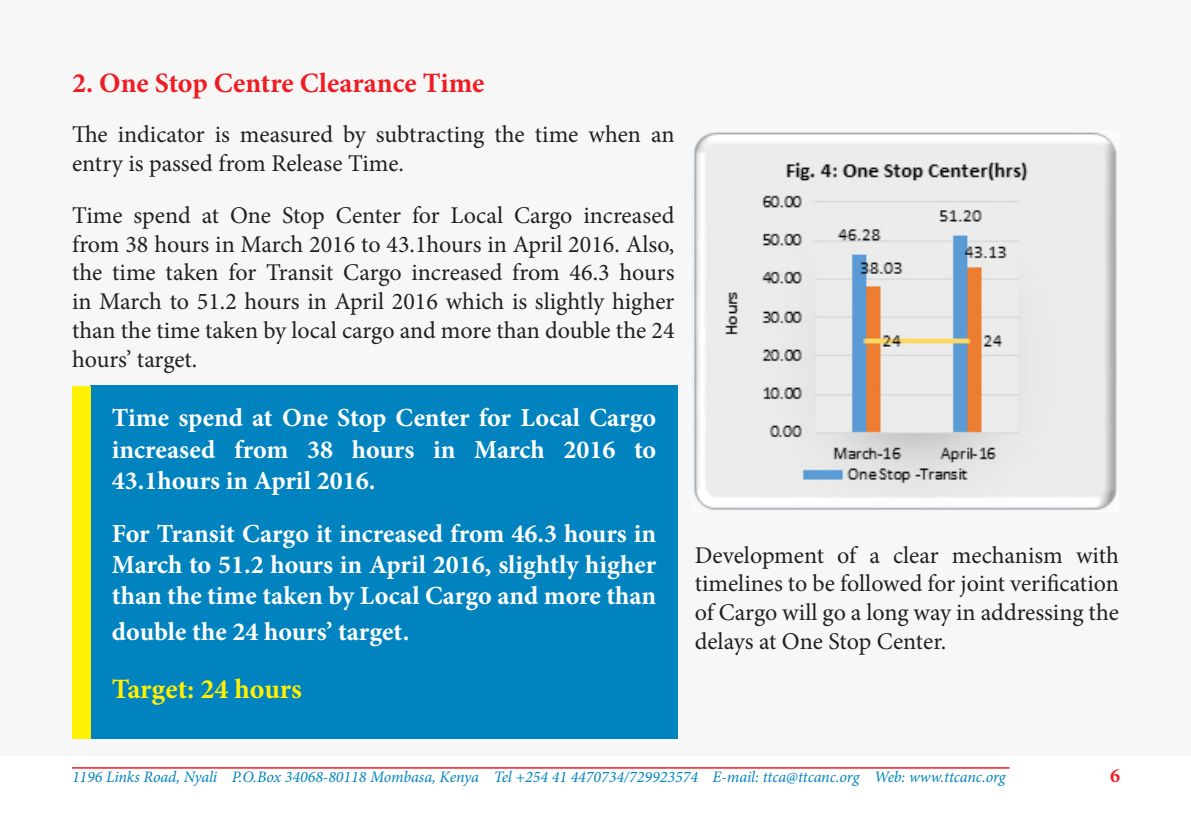
<style>
.page{position:relative;width:1191px;height:840px;background:#fff}
.page>*{position:absolute;margin:0;border:0;box-sizing:border-box;transform-origin:0 0}
.t1{font:700 28px "Minion Pro";color:#ee1d23}
.t2{font:700 28px "Minion Pro";color:#fff101}
.t3{font:700 26px/31.2px "Minion Pro";color:#fff;text-align:justify}
.t4{font:24px/28.8px "Minion Pro";letter-spacing:-.005em;color:#231f20;text-align:justify}
.t5{font:700 20px "Minion Pro";color:#ee1d23}
.t6{font:italic 16px "Minion Pro";letter-spacing:-.005em;color:#0083be}
</style>
<div class="page">
<hr style="left:72px;top:766px;width:937px;height:2px;background:#ee1d23">
<div style="left:0;top:0;width:1191px;height:755px;background:#f7f7f8"></div>
<div style="left:90px;top:386px;width:587px;height:352px;background:#0083be"></div>
<div style="left:72px;top:386px;width:19px;height:352px;background:#fff101"></div>
<img style="left:692px;top:132px;width:425px;height:378px">
<p class="t1" style="left:72px;top:64px;width:414px">2. One Stop Centre Clearance Time</p>
<p class="t4" style="left:72px;top:120px;width:604px">The indicator is measured by subtracting the time when an entry is passed from Release Time.</p>
<p class="t4" style="left:72px;top:201px;width:604px">Time spend at One Stop Center for Local Cargo increased from 38 hours in March 2016 to 43.1hours in April 2016. Also, the time taken for Transit Cargo increased from 46.3 hours in March to 51.2 hours in April 2016 which is slightly higher than the time taken by local cargo and more than double the 24 hours’ target.</p>
<p class="t3" style="left:112px;top:402px;width:546px">Time spend at One Stop Center for Local Cargo increased from 38 hours in March 2016 to 43.1hours in April 2016.</p>
<p class="t3" style="left:112px;top:517px;width:546px">For Transit Cargo it increased from 46.3 hours in March to 51.2 hours in April 2016, slightly higher than the time taken by Local Cargo and more than</p>
<p class="t3" style="left:112px;top:615px;width:299px">double the 24 hours’ target.</p>
<p class="t2" style="left:112px;top:669px;width:191px">Target: 24 hours</p>
<p class="t4" style="left:694px;top:540px;width:426px">Development of a clear mechanism with timelines to be followed for joint verification of Cargo will go a long way in addressing the delays at One Stop Center.</p>
<p class="t6" style="left:72px;top:766px;width:935px">1196 Links Road, Nyali P.O.Box 34068-80118 Mombasa, Kenya Tel +254 41 4470734/729923574 E-mail: ttca@ttcanc.org Web: www.ttcanc.org</p>
<p class="t5" style="left:1110px;top:761px;width:11px">6</p>
</div>
